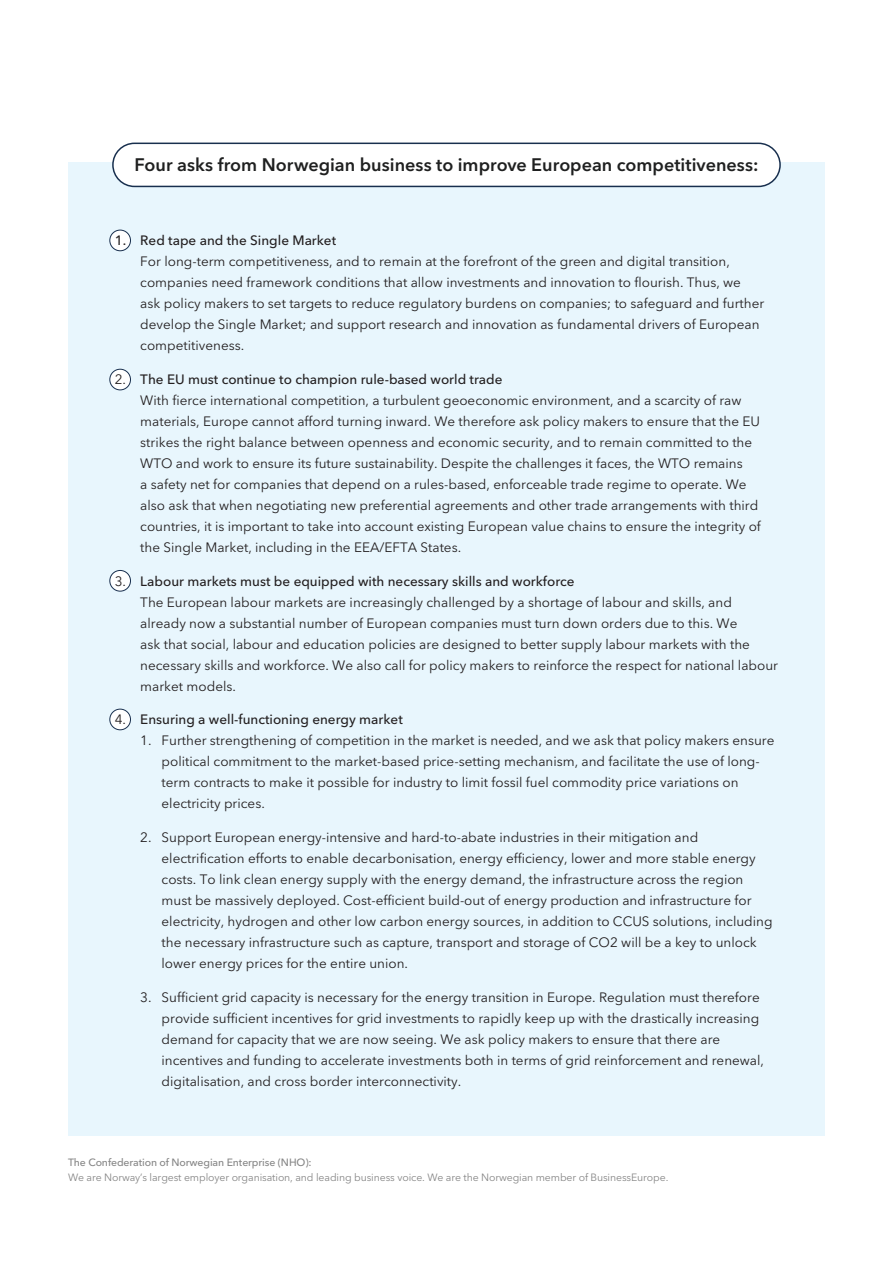
<style>
.page{position:relative;width:893px;height:1263px;background:#fff}
.page>*{position:absolute;margin:0;border:0;box-sizing:border-box;transform-origin:0 0}
.NHO-mellomtittel_hoved{font:600 18px "Avenir Next LT Pro";color:#1f2020}
.t1{font:13.5px/21px "Avenir Next LT Pro";color:#231f20}
.t2{font:500 13.5px "Avenir Next LT Pro";color:#231f20}
.Fotnote{font:10.5px "Avenir Next LT Pro";letter-spacing:-.01em;color:#868686}
.Fotnote-2{font:500 10.5px "Avenir Next LT Pro";letter-spacing:-.01em;color:#868686}
.s1{font-weight:500}
.s2{font-weight:400}
</style>
<div class="page">
<div style="left:68px;top:162px;width:757px;height:973px;background:#e8f6fd"></div>
<div style="left:113px;top:143px;width:667px;height:43px;background:#fff;border-radius:22px"></div>
<div style="left:112px;top:143px;width:669px;height:44px;border:2px solid #182f4e;border-radius:22px"></div>
<div style="left:110px;top:230px;width:20px;height:21px;background:#fff;border-radius:50%"></div>
<div style="left:110px;top:230px;width:21px;height:21px;border:1px solid #182f4e;border-radius:50%"></div>
<div style="left:110px;top:369px;width:20px;height:21px;background:#fff;border-radius:50%"></div>
<div style="left:110px;top:369px;width:21px;height:21px;border:1px solid #182f4e;border-radius:50%"></div>
<div style="left:110px;top:570px;width:20px;height:21px;background:#fff;border-radius:50%"></div>
<div style="left:110px;top:570px;width:21px;height:21px;border:1px solid #182f4e;border-radius:50%"></div>
<div style="left:110px;top:709px;width:20px;height:21px;background:#fff;border-radius:50%"></div>
<div style="left:110px;top:709px;width:21px;height:21px;border:1px solid #182f4e;border-radius:50%"></div>
<p class="NHO-mellomtittel_hoved" style="left:134px;top:154px;width:625px">Four asks from Norwegian business to improve European competitiveness:</p>
<p class="t1" style="left:140px;top:230px;width:625px;text-indent:-26px"><span class="s1">1. Red tape and the Single Market<br></span>For long-term competitiveness, and to remain at the forefront of the green and digital transition, companies need framework conditions that allow investments and innovation to flourish. Thus, we ask policy makers to set targets to reduce regulatory burdens on companies; to safeguard and further develop the Single Market; and support research and innovation as fundamental drivers of European competitiveness.</p>
<p class="t1" style="left:140px;top:368px;width:622px;text-indent:-26px">2. <span class="s1">The EU must continue to champion rule-based world trade<br></span>With fierce international competition, a turbulent geoeconomic environment, and a scarcity of raw materials, Europe cannot afford turning inward. We therefore ask policy makers to ensure that the EU strikes the right balance between openness and economic security, and to remain committed to the WTO and work to ensure its future sustainability. Despite the challenges it faces, the WTO remains<br>a safety net for companies that depend on a rules-based, enforceable trade regime to operate. We also ask that when negotiating new preferential agreements and other trade arrangements with third countries, it is important to take into account existing European value chains to ensure the integrity of the Single Market, including in the EEA/EFTA States.</p>
<p class="t1" style="left:140px;top:570px;width:639px;text-indent:-26px">3. <span class="s1">Labour markets must be equipped with necessary skills and workforce<br></span>The European labour markets are increasingly challenged by a shortage of labour and skills, and already now a substantial number of European companies must turn down orders due to this. We<br>ask that social, labour and education policies are designed to better supply labour markets with the necessary skills and workforce. We also call for policy makers to reinforce the respect for national labour market models.</p>
<p class="t2" style="left:115px;top:711px;width:289px"><span class="s2">4.</span> Ensuring a well-functioning energy market</p>
<p class="t1" style="left:162px;top:730px;width:614px;text-indent:-21px">1. Further strengthening of competition in the market is needed, and we ask that policy makers ensure political commitment to the market-based price-setting mechanism, and facilitate the use of long&shy;term contracts to make it possible for industry to limit fossil fuel commodity price variations on electricity prices.</p>
<p class="t1" style="left:162px;top:827px;width:613px;text-indent:-21px">2. Support European energy-intensive and hard-to-abate industries in their mitigation and electrification efforts to enable decarbonisation, energy efficiency, lower and more stable energy costs. To link clean energy supply with the energy demand, the infrastructure across the region must be massively deployed. Cost-efficient build-out of energy production and infrastructure for electricity, hydrogen and other low carbon energy sources, in addition to CCUS solutions, including the necessary infrastructure such as capture, transport and storage of CO2 will be a key to unlock lower energy prices for the entire union.</p>
<p class="t1" style="left:162px;top:986px;width:604px;text-indent:-21px">3. Sufficient grid capacity is necessary for the energy transition in Europe. Regulation must therefore provide sufficient incentives for grid investments to rapidly keep up with the drastically increasing demand for capacity that we are now seeing. We ask policy makers to ensure that there are incentives and funding to accelerate investments both in terms of grid reinforcement and renewal, digitalisation, and cross border interconnectivity.</p>
<p class="Fotnote-2" style="left:68px;top:1156px;width:245px">The Confederation of Norwegian Enterprise (NHO):</p>
<p class="Fotnote" style="left:68px;top:1171px;width:602px">We are Norway’s largest employer organisation, and leading business voice. We are the Norwegian member of BusinessEurope.</p>
</div>
